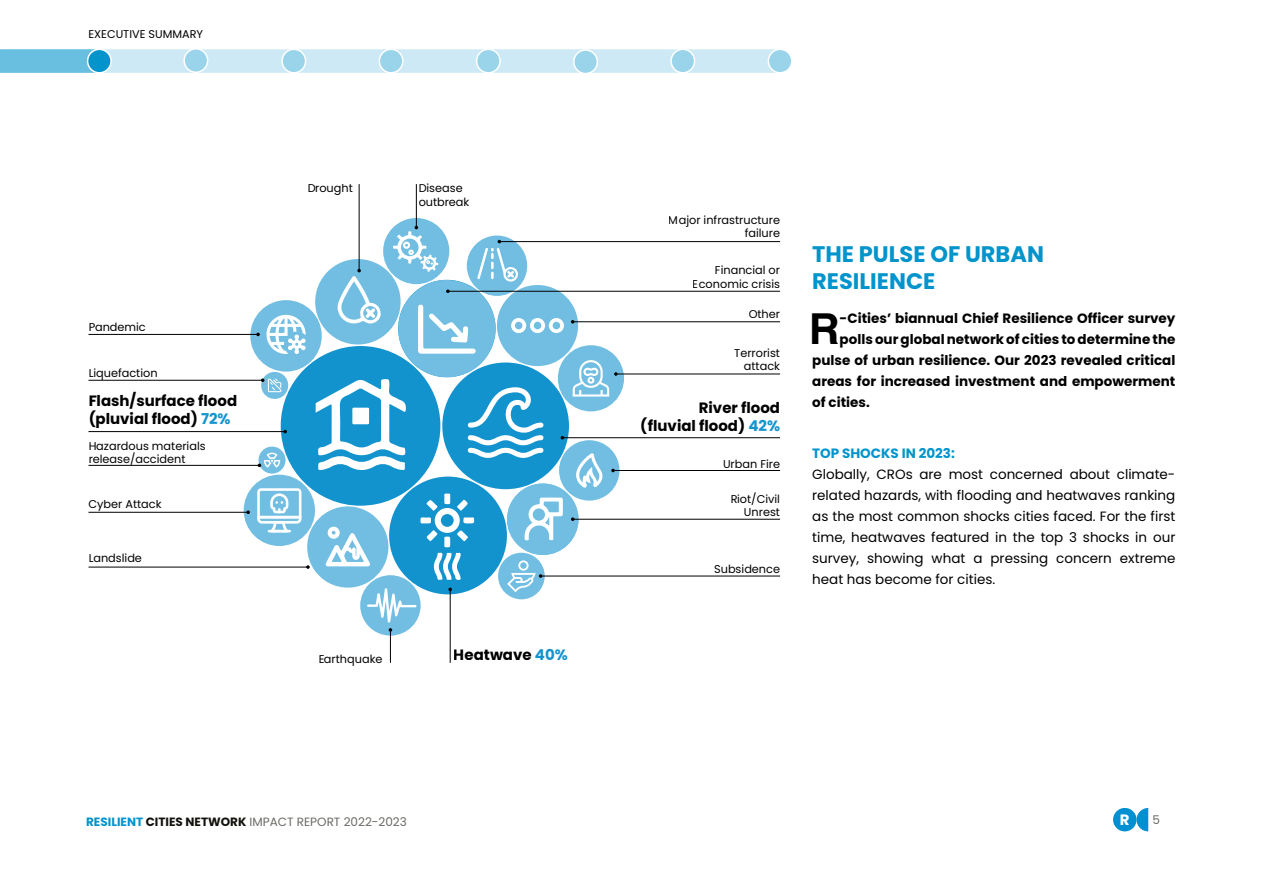
<style>
.page{position:relative;width:1263px;height:893px;background:#fff}
.page>*{position:absolute;margin:0;border:0;box-sizing:border-box;transform-origin:0 0}
.Body_dropcap{font:700 42.75px "Helvetica";color:#000}
.t1{font:700 22.5px/27px "Poppins";color:#0394cc}
.t2{font:700 15px/18px "Poppins";color:#000}
.t3{font:700 15px "Poppins";color:#fff}
.Body{font:13.5px/21px "Poppins";color:#000;text-align:justify}
.Body_dropcap-2{font:700 13.5px "Poppins";color:#000}
.t4{font:700 13.5px "Poppins";color:#0394cc}
.t5{font:12px "Poppins";color:#6b6a65}
.Small_body{font:11.25px/13.5px "Poppins";color:#000;text-align:right}
.s1{color:#1494ce}
.s2{font-weight:700;color:#0093cd}
.s3{font-weight:700;color:#12110c}
</style>
<div class="page">
<div style="left:1113px;top:808px;width:23px;height:23px;background:#008fd1;border-radius:50%"></div>
<svg style="left:1136px;top:808px;width:12px;height:23px"></svg>
<svg style="left:0;top:49px;width:776px;height:24px;background:#bfe3f2"></svg>
<div style="left:768px;top:49px;width:24px;height:24px;background:#9ad4eb;border-radius:50%"></div>
<div style="left:768px;top:49px;width:24px;height:25px;border:2px solid #fff;border-radius:50%"></div>
<div style="left:88px;top:49px;width:23px;height:24px;background:#0394cc;border-radius:50%"></div>
<div style="left:87px;top:49px;width:25px;height:25px;border:2px solid #fff;border-radius:50%"></div>
<div style="left:184px;top:49px;width:24px;height:23px;background:#9ad4eb;border-radius:50%"></div>
<div style="left:183px;top:48px;width:25px;height:25px;border:2px solid #fff;border-radius:50%"></div>
<div style="left:282px;top:49px;width:24px;height:24px;background:#9ad4eb;border-radius:50%"></div>
<div style="left:281px;top:49px;width:25px;height:25px;border:2px solid #fff;border-radius:50%"></div>
<div style="left:379px;top:49px;width:24px;height:24px;background:#9ad4eb;border-radius:50%"></div>
<div style="left:379px;top:49px;width:25px;height:25px;border:2px solid #fff;border-radius:50%"></div>
<div style="left:477px;top:49px;width:23px;height:24px;background:#9ad4eb;border-radius:50%"></div>
<div style="left:476px;top:49px;width:25px;height:25px;border:2px solid #fff;border-radius:50%"></div>
<div style="left:671px;top:49px;width:23px;height:24px;background:#9ad4eb;border-radius:50%"></div>
<div style="left:670px;top:49px;width:25px;height:25px;border:2px solid #fff;border-radius:50%"></div>
<div style="left:574px;top:50px;width:23px;height:24px;background:#9ad4eb;border-radius:50%"></div>
<div style="left:573px;top:49px;width:25px;height:25px;border:2px solid #fff;border-radius:50%"></div>
<svg style="left:360px;top:575px;width:61px;height:61px"></svg>
<div style="left:307px;top:506px;width:81px;height:82px;background:#71bee2;border-radius:50%"></div>
<div style="left:244px;top:475px;width:71px;height:71px;background:#71bee2;border-radius:50%"></div>
<svg style="left:257px;top:488px;width:44px;height:44px"></svg>
<hr style="left:268px;top:530px;width:23px;height:2px;background:#fff">
<div style="left:383px;top:218px;width:66px;height:66px;background:#71bee2;border-radius:50%"></div>
<div style="left:281px;top:346px;width:159px;height:160px;background:#1393ce;border-radius:50%"></div>
<div style="left:259px;top:447px;width:27px;height:27px;background:#71bee2;border-radius:50%"></div>
<div style="left:261px;top:372px;width:27px;height:27px;background:#71bee2;border-radius:50%"></div>
<div style="left:250px;top:300px;width:72px;height:72px;background:#71bee2;border-radius:50%"></div>
<div style="left:558px;top:345px;width:66px;height:66px;background:#71bee2;border-radius:50%"></div>
<hr style="left:448px;top:291px;width:332px;height:1px;background:#000">
<hr style="left:88px;top:334px;width:170px;height:1px;background:#000">
<svg style="left:256px;top:313px;width:50px;height:41px"></svg>
<hr style="left:88px;top:380px;width:175px;height:1px;background:#000">
<svg style="left:261px;top:378px;width:21px;height:14px"></svg>
<hr style="left:359px;top:184px;width:1px;height:87px;background:#000">
<hr style="left:88px;top:431px;width:197px;height:1px;background:#000">
<hr style="left:88px;top:465px;width:172px;height:1px;background:#000">
<svg style="left:258px;top:453px;width:22px;height:15px"></svg>
<hr style="left:88px;top:512px;width:160px;height:1px;background:#000">
<svg style="left:246px;top:510px;width:4px;height:4px"></svg>
<hr style="left:88px;top:567px;width:220px;height:1px;background:#000">
<svg style="left:306px;top:565px;width:4px;height:4px"></svg>
<hr style="left:416px;top:184px;width:1px;height:44px;background:#000">
<hr style="left:499px;top:241px;width:281px;height:1px;background:#000">
<hr style="left:573px;top:321px;width:207px;height:1px;background:#000">
<hr style="left:616px;top:373px;width:164px;height:1px;background:#000">
<hr style="left:562px;top:437px;width:218px;height:1px;background:#000">
<hr style="left:613px;top:470px;width:167px;height:1px;background:#000">
<hr style="left:573px;top:519px;width:207px;height:1px;background:#000">
<hr style="left:540px;top:576px;width:240px;height:1px;background:#000">
<hr style="left:450px;top:589px;width:1px;height:74px;background:#000">
<hr style="left:390px;top:630px;width:1px;height:33px;background:#000">
<svg style="left:316px;top:226px;width:302px;height:406px"></svg>
<p class="Small_body" style="left:88px;top:27px;width:116px">EXECUTIVE SUMMARY</p>
<p class="Small_body" style="left:88px;top:320px;width:59px">Pandemic</p>
<p class="Small_body" style="left:88px;top:366px;width:71px">Liquefaction</p>
<p class="Small_body" style="left:307px;top:182px;width:47px">Drought</p>
<p class="Small_body" style="left:418px;top:182px;width:52px;text-align:left">Disease outbreak</p>
<p class="Small_body" style="left:669px;top:213px;width:113px">Major infrastructure failure</p>
<p class="Small_body" style="left:693px;top:264px;width:89px">Financial or<br>Economic crisis</p>
<p class="Small_body" style="left:749px;top:307px;width:33px">Other</p>
<p class="Small_body" style="left:734px;top:346px;width:47px">Terrorist attack</p>
<p class="t2" style="left:88px;top:392px;width:150px">Flash/surface flood (pluvial flood) <span class="s1">72%</span></p>
<p class="t2" style="left:641px;top:399px;width:141px;text-align:right">River flood (fluvial flood) <span class="s1">42%</span></p>
<p class="Small_body" style="left:88px;top:439px;width:119px;text-align:left">Hazardous materials release/accident</p>
<p class="Small_body" style="left:88px;top:498px;width:75px">Cyber Attack</p>
<p class="Small_body" style="left:88px;top:552px;width:55px">Landslide</p>
<p class="Small_body" style="left:318px;top:652px;width:66px">Earthquake</p>
<p class="t2" style="left:454px;top:645px;width:116px">Heatwave <span class="s1">40%</span></p>
<p class="Small_body" style="left:723px;top:457px;width:59px">Urban Fire</p>
<p class="Small_body" style="left:730px;top:492px;width:51px">Riot/Civil<br>Unrest</p>
<p class="Small_body" style="left:714px;top:562px;width:67px">Subsidence</p>
<h2 class="t1" style="left:812px;top:240px;width:233px">THE PULSE OF URBAN<br>RESILIENCE</h2>
<p class="Body_dropcap" style="left:809px;top:303px;width:32px">R</p>
<p class="Body_dropcap-2" style="left:840px;top:310px;width:337px">-Cities’ biannual Chief Resilience Officer survey</p>
<p class="Body_dropcap-2" style="left:840px;top:331px;width:337px">polls our global network of cities to determine the</p>
<p class="Body_dropcap-2" style="left:812px;top:352px;width:365px">pulse of urban resilience. Our 2023 revealed critical</p>
<p class="Body_dropcap-2" style="left:812px;top:373px;width:365px">areas for increased investment and empowerment</p>
<p class="Body_dropcap-2" style="left:812px;top:394px;width:59px">of cities.</p>
<h4 class="t4" style="left:812px;top:445px;width:144px">TOP SHOCKS IN 2023:</h4>
<p class="Body" style="left:812px;top:464px;width:365px">Globally, CROs are most concerned about climate&shy;related hazards, with flooding and heatwaves ranking as the most common shocks cities faced. For the first time, heatwaves featured in the top 3 shocks in our survey, showing what a pressing concern extreme heat has become for cities.</p>
<p class="t5" style="left:86px;top:815px;width:322px"><span class="s2">RESILIENT</span> <span class="s3">CITIES NETWORK</span> IMPACT REPORT 2022-2023</p>
<p class="t3" style="left:1120px;top:811px;width:11px">R</p>
<p class="t5" style="left:1152px;top:813px;width:9px">5</p>
</div>
